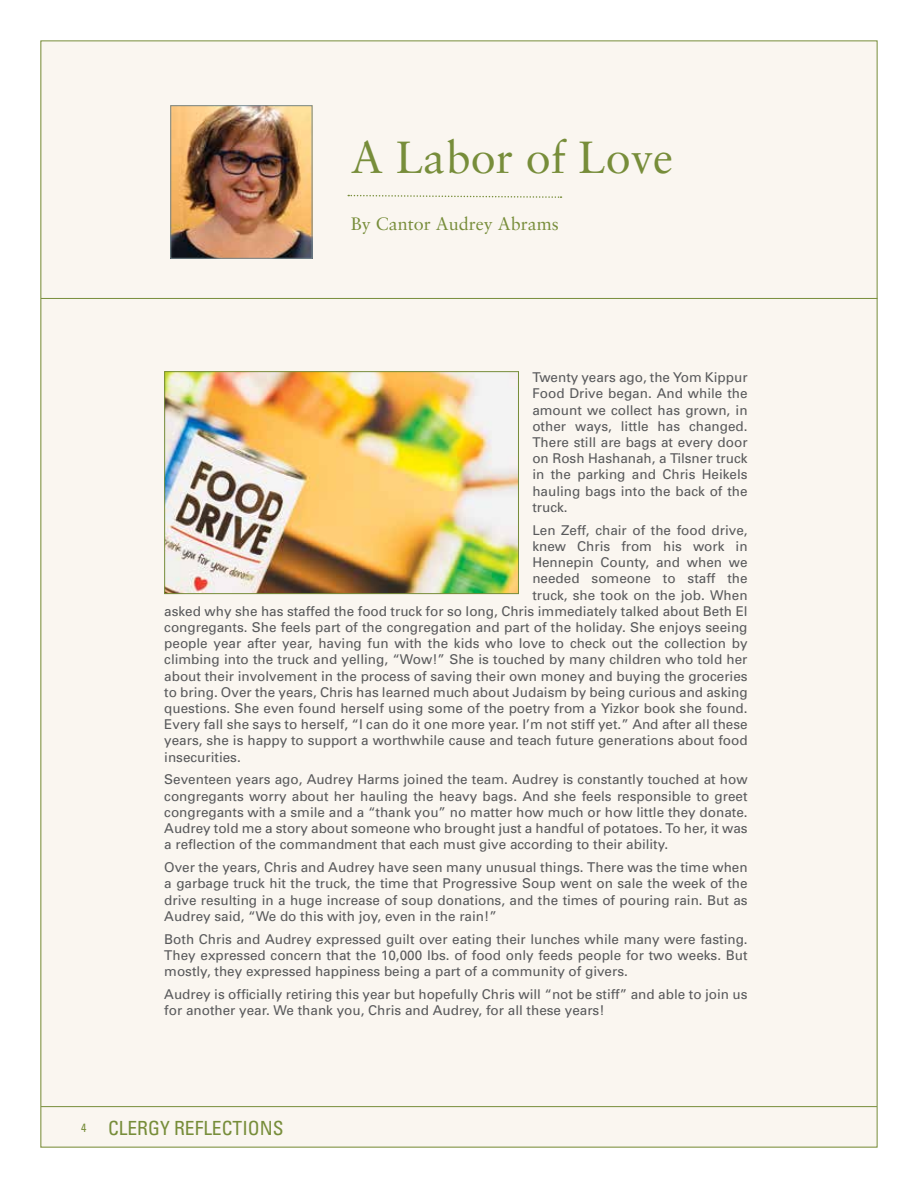
<style>
.page{position:relative;width:918px;height:1188px;background:#fff}
.page>*{position:absolute;margin:0;border:0;box-sizing:border-box;transform-origin:0 0}
.t1{font:45px "Sabon";color:#778d3a}
.t2{font:condensed 19.5px "Univers";color:#778d3a}
.t3{font:18px "Sabon";color:#778d3a}
.t4{font:13.5px/16.2px "Univers";color:#58595b;text-align:justify}
.s1{font-size:12px}
</style>
<div class="page">
<div style="left:40px;top:40px;width:838px;height:1108px;background:#faf6f0"></div>
<hr style="left:41px;top:1106px;width:836px;height:1px;background:#778d3a">
<img style="left:166px;top:373px;width:351px;height:219px">
<div style="left:164px;top:371px;width:355px;height:223px;border:1px solid #778d3a"></div>
<svg style="left:348px;top:194px;width:214px;height:4px"></svg>
<img style="left:172px;top:107px;width:138px;height:150px">
<div style="left:170px;top:105px;width:142px;height:154px;border:1px solid #74878d"></div>
<hr style="left:41px;top:298px;width:836px;height:1px;background:#778d3a">
<h1 class="t1" style="left:351px;top:130px;width:324px">A Labor of Love</h1>
<h3 class="t3" style="left:351px;top:213px;width:209px">By Cantor Audrey Abrams</h3>
<p class="t4" style="left:532px;top:369px;width:217px">Twenty years ago, the Yom Kippur Food Drive began. And while the amount we collect has grown, in other ways, little has changed.<br>There still are bags at every door on Rosh Hashanah, a Tilsner truck in the parking and Chris Heikels hauling bags into the back of the truck.</p>
<p class="t4" style="left:532px;top:522px;width:217px">Len Zeff, chair of the food drive,</p>
<p class="t4" style="left:532px;top:538px;width:217px">knew Chris from his work in</p>
<p class="t4" style="left:532px;top:554px;width:217px">Hennepin County, and when we</p>
<p class="t4" style="left:532px;top:570px;width:217px">needed someone to staff the</p>
<p class="t4" style="left:532px;top:586px;width:217px">truck, she took on the job. When</p>
<p class="t4" style="left:164px;top:603px;width:585px">asked why she has staffed the food truck for so long, Chris immediately talked about Beth El</p>
<p class="t4" style="left:164px;top:619px;width:585px">congregants. She feels part of the congregation and part of the holiday. She enjoys seeing</p>
<p class="t4" style="left:164px;top:635px;width:585px">people year after year, having fun with the kids who love to check out the collection by</p>
<p class="t4" style="left:164px;top:651px;width:585px">climbing into the truck and yelling, “Wow!” She is touched by many children who told her</p>
<p class="t4" style="left:164px;top:667px;width:585px">about their involvement in the process of saving their own money and buying the groceries</p>
<p class="t4" style="left:164px;top:684px;width:585px">to bring. Over the years, Chris has learned much about Judaism by being curious and asking</p>
<p class="t4" style="left:164px;top:700px;width:585px">questions. She even found herself using some of the poetry from a Yizkor book she found.</p>
<p class="t4" style="left:164px;top:716px;width:585px">Every fall she says to herself, “I can do it one more year. I’m not stiff yet.” And after all these</p>
<p class="t4" style="left:164px;top:732px;width:585px">years, she is happy to support a worthwhile cause and teach future generations about food</p>
<p class="t4" style="left:164px;top:748px;width:78px">insecurities.</p>
<p class="t4" style="left:164px;top:771px;width:585px">Seventeen years ago, Audrey Harms joined the team. Audrey is constantly touched at how congregants worry about her hauling the heavy bags. And she feels responsible to greet congregants with a smile and a “thank you” no matter how much or how little they donate.<br>Audrey told me a story about someone who brought just a handful of potatoes. To her, it was a reflection of the commandment that each must give according to their ability.</p>
<p class="t4" style="left:164px;top:859px;width:585px">Over the years, Chris and Audrey have seen many unusual things. There was the time when a garbage truck hit the truck, the time that Progressive Soup went on sale the week of the drive resulting in a huge increase of soup donations, and the times of pouring rain. But as Audrey said, “We do this with joy, even in the rain!”</p>
<p class="t4" style="left:164px;top:931px;width:585px">Both Chris and Audrey expressed guilt over eating their lunches while many were fasting.<br>They expressed concern that the 10,000 lbs. of food only feeds people for two weeks. But mostly, they expressed happiness being a part of a community of givers.</p>
<p class="t4" style="left:164px;top:986px;width:585px">Audrey is officially retiring this year but hopefully Chris will “not be stiff” and able to join us for another year. We thank you, Chris and Audrey, for all these years!</p>
<h2 class="t2" style="left:81px;top:1116px;width:204px"><span class="s1">4</span> CLERGY REFLECTIONS</h2>
</div>
